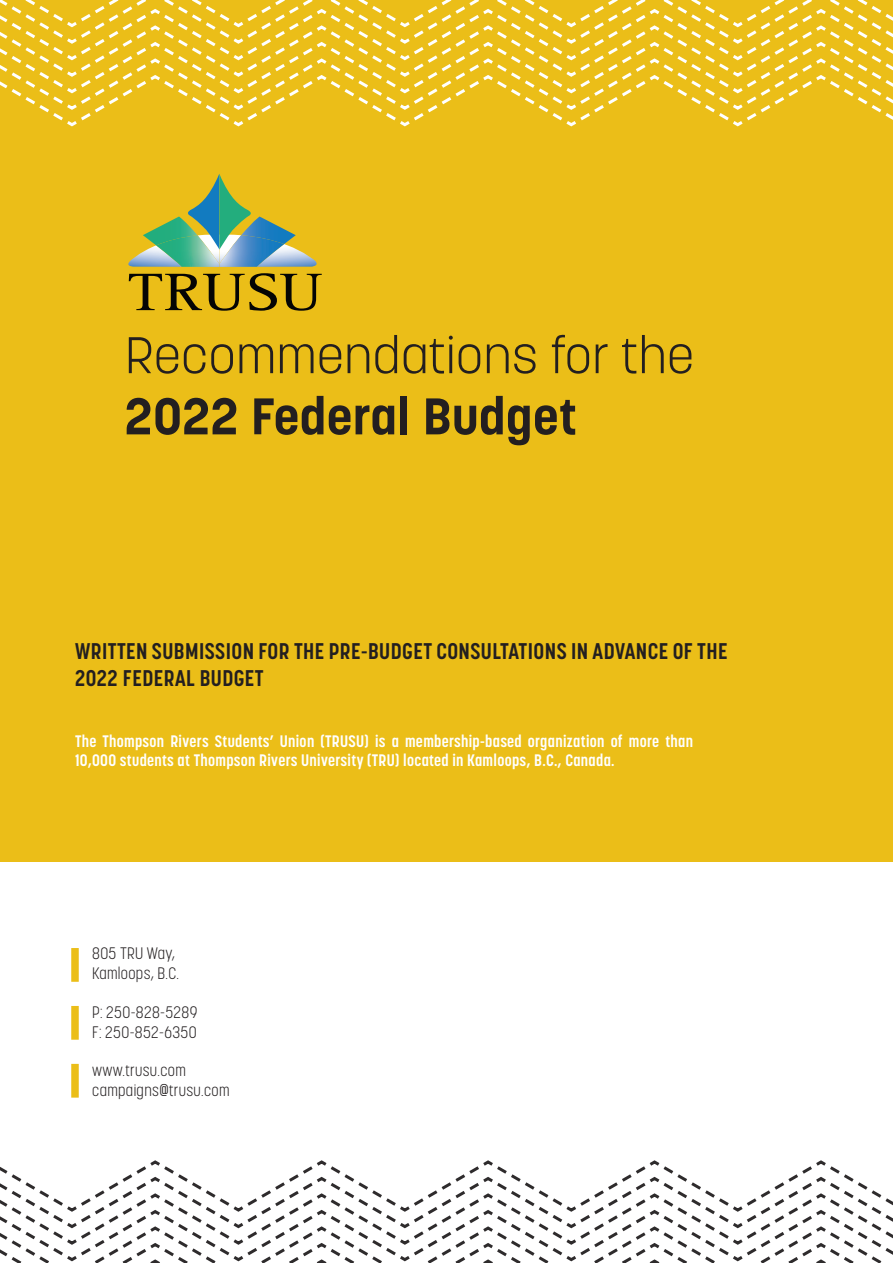
<style>
.page{position:relative;width:893px;height:1263px;background:#fff}
.page>*{position:absolute;margin:0;border:0;box-sizing:border-box;transform-origin:0 0}
.Left_Justify{font:300 51px "Korolev";letter-spacing:.01em;color:#231f20}
.Left_Justify-2{font:700 51px "Korolev";letter-spacing:.01em;color:#231f20}
.Left_Justify-3{font:700 22.5px/27px "Korolev Condensed";letter-spacing:.02em;color:#231f20}
.Left_Justify-4{font:700 16.5px/19.8px "Korolev Condensed";letter-spacing:.02em;color:#fff}
.Left{font:300 16.5px/19.8px "Korolev Condensed";letter-spacing:.02em;color:#231f20}
</style>
<div class="page">
<div style="left:0;top:0;width:893px;height:861px;background:#ebbe18"></div>
<div style="left:71px;top:948px;width:8px;height:34px;background:#ebbe18"></div>
<div style="left:71px;top:1006px;width:8px;height:34px;background:#ebbe18"></div>
<div style="left:71px;top:1064px;width:8px;height:33px;background:#ebbe18"></div>
<svg style="left:0;top:1214px;width:893px;height:49px"></svg>
<svg style="left:0;top:1160px;width:893px;height:54px"></svg>
<svg style="left:0;top:0;width:893px;height:125px"></svg>
<img style="left:128px;top:249px;width:189px;height:18px">
<svg style="left:129px;top:273px;width:193px;height:38px"></svg>
<img style="left:143px;top:216px;width:153px;height:51px">
<img style="left:156px;top:235px;width:128px;height:32px">
<svg style="left:185px;top:174px;width:69px;height:93px"></svg>
<p class="Left_Justify" style="left:125px;top:323px;width:570px">Recommendations for the</p>
<p class="Left_Justify-2" style="left:125px;top:384px;width:454px">2022 Federal Budget</p>
<p class="Left_Justify-3" style="left:75px;top:637px;width:654px">WRITTEN SUBMISSION FOR THE PRE-BUDGET CONSULTATIONS IN ADVANCE OF THE<br>2022 FEDERAL BUDGET</p>
<p class="Left_Justify-4" style="left:75px;top:731px;width:620px">The Thompson Rivers Students’ Union (TRUSU) is a membership-based organization of more than<br>10,000 students at Thompson Rivers University (TRU) located in Kamloops, B.C., Canada.</p>
<p class="Left" style="left:92px;top:943px;width:88px">805 TRU Way,<br>Kamloops, B.C.</p>
<p class="Left" style="left:92px;top:1003px;width:107px">P: 250-828-5289<br>F: 250-852-6350</p>
<p class="Left" style="left:92px;top:1060px;width:139px">www.trusu.com campaigns@trusu.com</p>
</div>
